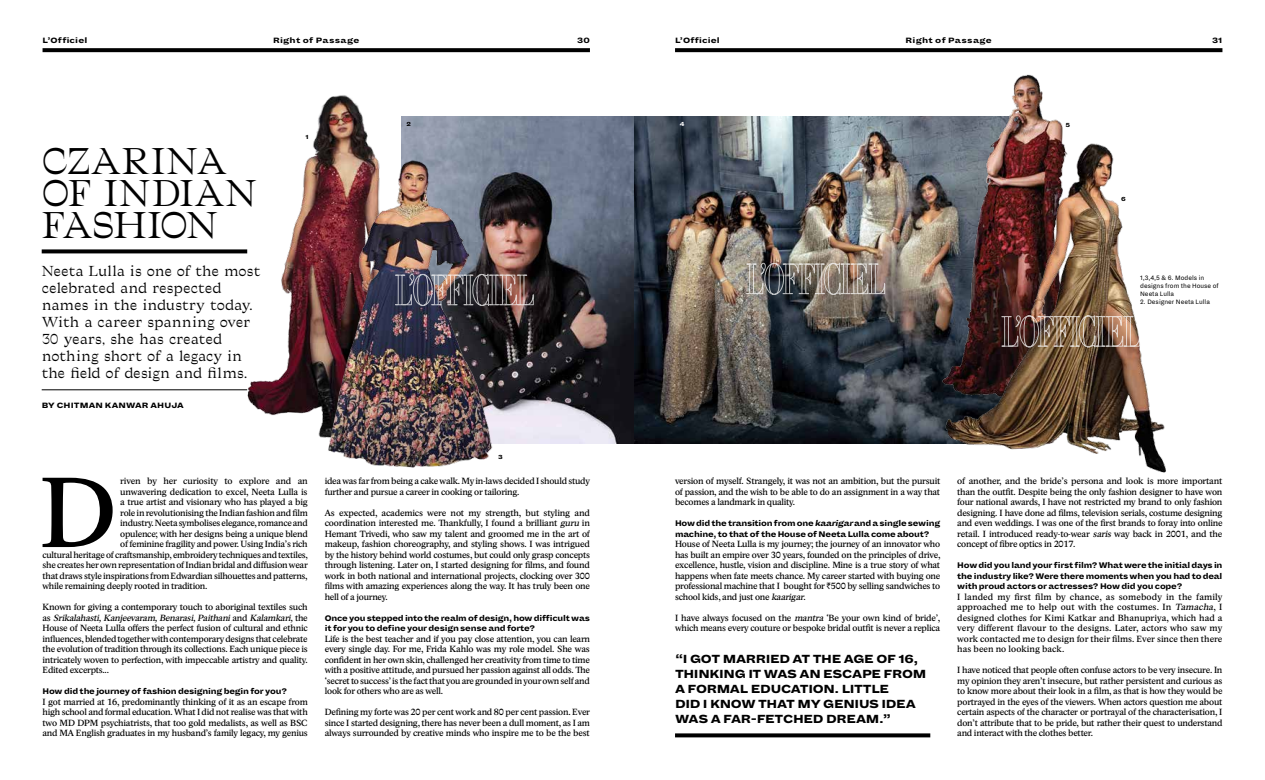
<style>
.page{position:relative;width:1265px;height:780px;background:#fff}
.page>*{position:absolute;margin:0;border:0;box-sizing:border-box;transform-origin:0 0}
.t1{font:99.8px "Academica";color:#000}
.t2{font:36px/32px "Traulha Regulara";letter-spacing:-.005em;color:#000}
.t3{font:14px/17px "Traulha Regulara";letter-spacing:-.015em;color:#000}
.t4{font:900 13px/15px "Dia";letter-spacing:-.025em;color:#000}
.t5{font:9px/10.5px "Academica";letter-spacing:-.025em;color:#000;text-align:justify}
.t6{font:900 9px/10.5px "Dia";letter-spacing:-.025em;color:#000;scale:.9 1}
.t7{font:900 8.5px "Dia";letter-spacing:.02em;color:#000}
.t8{font:7px/8px "Dia";color:#000}
.t9{font:900 6.5px "Dia";color:#000}
.t10{font:900 6.5px "Dia";color:#fff}
.s1{font-style:italic}
.s2{font-family:"Rupee"}
</style>
<div class="page">
<img style="left:486px;top:117px;width:440px;height:326px">
<img style="left:907px;top:74px;width:156px;height:347px">
<img style="left:191px;top:52px;width:295px;height:363px">
<img style="left:298px;top:148px;width:195px;height:320px">
<img style="left:926px;top:129px;width:240px;height:344px">
<svg style="left:43px;top:48px;width:547px;height:4px;background:#0a0a0a"></svg>
<svg style="left:675px;top:48px;width:547px;height:4px;background:#0a0a0a"></svg>
<svg style="left:42px;top:249px;width:205px;height:4px"></svg>
<hr style="left:42px;top:389px;width:205px;height:1px;background:#000">
<svg style="left:675px;top:733px;width:255px;height:4px"></svg>
<div style="left:410px;top:274px;width:34px;height:43px;background:#000;opacity:.17"></div>
<img style="left:394px;top:273px;width:140px;height:33px">
<div style="left:761px;top:263px;width:34px;height:43px;background:#000;opacity:.17"></div>
<img style="left:745px;top:262px;width:140px;height:33px">
<div style="left:1016px;top:316px;width:34px;height:42px;background:#000;opacity:.17"></div>
<img style="left:1000px;top:315px;width:140px;height:33px">
<p class="t7" style="left:43px;top:34px;width:46px">L’Officiel</p>
<p class="t7" style="left:273px;top:34px;width:88px">Right of Passage</p>
<p class="t7" style="left:577px;top:34px;width:14px">30</p>
<p class="t7" style="left:675px;top:34px;width:46px">L’Officiel</p>
<p class="t7" style="left:905px;top:34px;width:88px">Right of Passage</p>
<p class="t7" style="left:1212px;top:34px;width:12px">31</p>
<h2 class="t2" style="left:42px;top:144px;width:218px">CZARINA<br>OF INDIAN<br>FASHION</h2>
<h3 class="t3" style="left:42px;top:262px;width:220px">Neeta Lulla is one of the most celebrated and respected names in the industry today.<br>With a career spanning over<br>30 years, she has created nothing short of a legacy in the field of design and films.</h3>
<p class="t7" style="left:42px;top:400px;width:144px">BY CHITMAN KANWAR AHUJA</p>
<p class="t9" style="left:305px;top:132px;width:5px">1</p>
<p class="t9" style="left:406px;top:120px;width:6px">2</p>
<p class="t10" style="left:679px;top:120px;width:6px">4</p>
<p class="t9" style="left:1065px;top:120px;width:6px">5</p>
<p class="t9" style="left:1121px;top:194px;width:6px">6</p>
<p class="t8" style="left:1140px;top:274px;width:80px">1,3,4,5 &amp; 6. Models in designs from the House of<br>Neeta Lulla</p>
<p class="t8" style="left:1140px;top:298px;width:71px">2. Designer Neeta Lulla</p>
<h1 class="t1" style="left:40px;top:449px;width:78px">D</h1>
<p class="t5" style="left:120px;top:475px;width:189px">riven by her curiosity to explore and an</p>
<p class="t5" style="left:120px;top:486px;width:189px">unwavering dedication to excel, Neeta Lulla is</p>
<p class="t5" style="left:120px;top:496px;width:189px">a true artist and visionary who has played a big</p>
<p class="t5" style="left:120px;top:507px;width:189px">role in revolutionising the Indian fashion and film</p>
<p class="t5" style="left:120px;top:517px;width:189px">industry. Neeta symbolises elegance, romance and</p>
<p class="t5" style="left:120px;top:528px;width:189px">opulence; with her designs being a unique blend</p>
<p class="t5" style="left:120px;top:538px;width:189px">of feminine fragility and power. Using India’s rich</p>
<p class="t5" style="left:43px;top:549px;width:267px">cultural heritage of craftsmanship, embroidery techniques and textiles,</p>
<p class="t5" style="left:43px;top:559px;width:267px">she creates her own representation of Indian bridal and diffusion wear</p>
<p class="t5" style="left:43px;top:570px;width:266px">that draws style inspirations from Edwardian silhouettes and patterns,</p>
<p class="t5" style="left:43px;top:580px;width:166px">while remaining deeply rooted in tradition.</p>
<p class="t5" style="left:43px;top:601px;width:267px">Known for giving a contemporary touch to aboriginal textiles such a s <span class="s1">Srikalahasti,Kanj eevaram,Benarasi,Paithani</span>a n d <span class="s1">Kalamkari,</span>t h e House of Neeta Lulla offers the perfect fusion of cultural and ethnic influences, blended together with contemporary designs that celebrate the evolution of tradition through its collections. Each unique piece is intricately woven to perfection, with impeccable artistry and quality.<br>Edited excerpts...</p>
<p class="t6" style="left:43px;top:686px;width:273px">How did the journey of fashion designing begin for you?</p>
<p class="t5" style="left:43px;top:696px;width:267px">I got married at 16, predominantly thinking of it as an escape from high school and formal education. What I did not realise was that with two MD DPM psychiatrists, that too gold medalists, as well as BSC and MA English graduates in my husband’s family legacy, my genius</p>
<p class="t9" style="left:498px;top:452px;width:6px">3</p>
<p class="t5" style="left:325px;top:476px;width:267px">idea was far from being a cake walk. My in-laws decided I should study further and pursue a career in cooking or tailoring.</p>
<p class="t5" style="left:325px;top:507px;width:267px">As expected, academics were not my strength, but styling and coordination interested me. Thankfully, I found a brilliant <span class="s1">guru</span> in Hemant Trivedi, who saw my talent and groomed me in the art of makeup, fashion choreography, and styling shows. I was intrigued by the history behind world costumes, but could only grasp concepts through listening. Later on, I started designing for films, and found work in both national and international projects, clocking over 300 films with amazing experiences along the way. It has truly been one hell of a journey.</p>
<p class="t6" style="left:325px;top:612px;width:296px">Once you stepped into the realm of design, how difficult was it for you to define your design sense and forte?</p>
<p class="t5" style="left:325px;top:633px;width:267px">Life is the best teacher and if you pay close attention, you can learn every single day. For me, Frida Kahlo was my role model. She was confident in her own skin, challenged her creativity from time to time with a positive attitude, and pursued her passion against all odds. The ‘secret to success’ is the fact that you are grounded in your own self and look for others who are as well.</p>
<p class="t5" style="left:325px;top:706px;width:267px">Defining my forte was 20 per cent work and 80 per cent passion. Ever since I started designing, there has never been a dull moment, as I am always surrounded by creative minds who inspire me to be the best</p>
<p class="t5" style="left:675px;top:475px;width:267px">version of myself. Strangely, it was not an ambition, but the pursuit of passion, and the wish to be able to do an assignment in a way that becomes a landmark in quality.</p>
<p class="t6" style="left:675px;top:518px;width:296px">How did the transition from one <span class="s1">kaarigar</span>and a single sewing machine, to that of the House of Neeta Lulla come about?</p>
<p class="t5" style="left:675px;top:538px;width:267px">House of Neeta Lulla is my journey; the journey of an innovator who has built an empire over 30 years, founded on the principles of drive, excellence, hustle, vision and discipline. Mine is a true story of what happens when fate meets chance. My career started with buying one professional machine that I bought for <span class="s2">`</span>500 by selling sandwiches to school kids, and just one <span class="s1">kaarigar</span>.</p>
<p class="t5" style="left:675px;top:612px;width:267px">I have always focused on the <span class="s1">mantra</span> ‘Be your own kind of bride’, which means every couture or bespoke bridal outfit is never a replica</p>
<h3 class="t4" style="left:675px;top:651px;width:253px">“I GOT MARRIED AT THE AGE OF 16,<br>THINKING IT WAS AN ESCAPE FROM<br>A FORMAL EDUCATION. LITTLE<br>DID I KNOW THAT MY GENIUS IDEA<br>WAS A FAR-FETCHED DREAM.”</h3>
<p class="t5" style="left:957px;top:475px;width:267px">of another, and the bride’s persona and look is more important than the outfit. Despite being the only fashion designer to have won four national awards, I have not restricted my brand to only fashion designing. I have done ad films, television serials, costume designing and even weddings. I was one of the first brands to foray into online retail. I introduced ready-to-wear <span class="s1">saris</span> way back in 2001, and the concept of fibre optics in 2017.</p>
<p class="t6" style="left:957px;top:560px;width:296px;text-align:justify">How did you land your first film? What were the initial days in the industry like? Were there moments when you had to deal with proud actors or actresses? How did you cope?</p>
<p class="t5" style="left:957px;top:591px;width:267px">I landed my first film by chance, as somebody in the family approached me to help out with the costumes. In <span class="s1">Tamacha</span>, I designed clothes for Kimi Katkar and Bhanupriya, which had a very different flavour to the designs. Later, actors who saw my work contacted me to design for their films. Ever since then there has been no looking back.</p>
<p class="t5" style="left:957px;top:664px;width:267px">I have noticed that people often confuse actors to be very insecure. In my opinion they aren’t insecure, but rather persistent and curious as to know more about their look in a film, as that is how they would be portrayed in the eyes of the viewers. When actors question me about certain aspects of the character or portrayal of the characterisation, I don’t attribute that to be pride, but rather their quest to understand and interact with the clothes better.</p>
</div>
